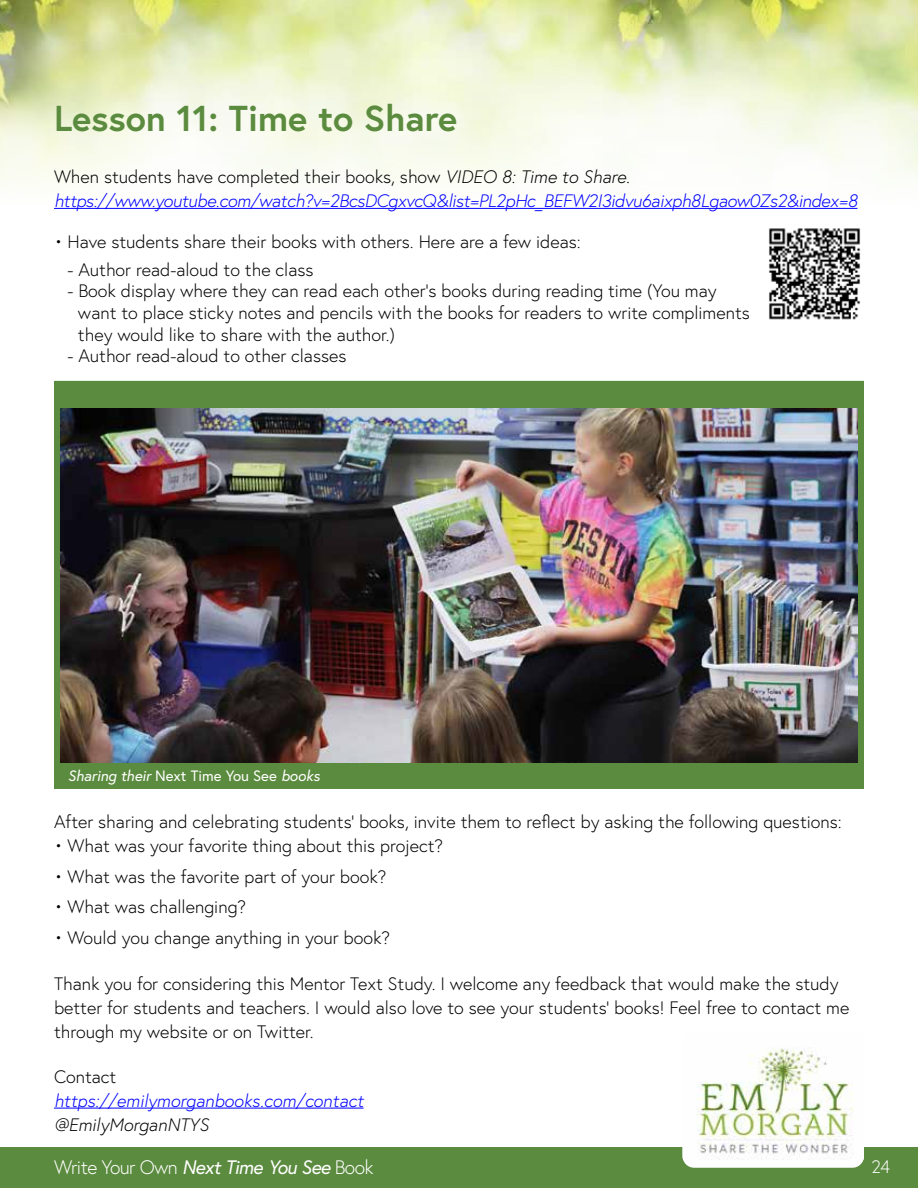
<style>
.page{position:relative;width:918px;height:1188px;background:#fff}
.page>*{position:absolute;margin:0;border:0;box-sizing:border-box;transform-origin:0 0}
.t1{font:700 36px "Europa";color:#5b8b3e}
.t2{font:300 19.5px "Europa";letter-spacing:-.03em;color:#fff}
.t3{font:300 18px/21.6px "Europa";color:#000}
.t4{font:italic 300 18px/24px "Europa";letter-spacing:-.02em;color:#00f}
.t5{font:italic 300 18px "Europa";color:#00f}
.t6{font:italic 300 18px "Europa";color:#000}
.t7{font:300 18px "Europa";color:#fff}
.t8{font:italic 15px "Europa";color:#fff}
.s1{font-style:normal;color:#000}
.s2{color:#000}
.s3{font-style:normal}
.s4{font-weight:400;font-style:italic}
</style>
<div class="page">
<div style="left:0;top:1148px;width:918px;height:40px;background:#5b8b3e"></div>
<img style="left:0;top:0;width:918px;height:186px">
<hr style="left:54px;top:208px;width:803px;height:1px;background:#00f">
<img style="left:769px;top:228px;width:92px;height:92px">
<img style="left:61px;top:407px;width:796px;height:356px">
<div style="left:54px;top:763px;width:810px;height:26px;background:#5b8b3e"></div>
<div style="left:56px;top:381px;width:806px;height:26px;background:#5b8b3e"></div>
<hr style="left:54px;top:1108px;width:310px;height:1px;background:#00f">
<div style="left:683px;top:1032px;width:181px;height:136px;background:#fff;border-radius:12px"></div>
<img style="left:697px;top:1047px;width:167px;height:113px">
<h1 class="t1" style="left:54px;top:94px;width:405px">Lesson 11: Time to Share</h1>
<p class="t4" style="left:54px;top:164px;width:805px"><span class="s1">When students have completed their books, show</span> <span class="s2">VIDEO 8: Time to Share. </span>https://www.youtube.com/watch?v=2BcsDCgxvcQ&amp;list=PL2pHc_BEFW2I3idvu6aixph8Lgaow0Zs2&amp;index=8</p>
<p class="t3" style="left:54px;top:230px;width:528px">• Have students share their books with others. Here are a few ideas:</p>
<p class="t3" style="left:68px;top:259px;width:248px">- Author read-aloud to the class</p>
<p class="t3" style="left:78px;top:280px;width:673px;text-indent:-10px">- Book display where they can read each other’s books during reading time (You may want to place sticky notes and pencils with the books for readers to write compliments they would like to share with the author.)</p>
<p class="t3" style="left:68px;top:345px;width:280px">- Author read-aloud to other classes</p>
<p class="t8" style="left:68px;top:766px;width:254px">Sharing their <span class="s3">Next Time You See</span> books</p>
<p class="t3" style="left:54px;top:811px;width:789px">After sharing and celebrating students’ books, invite them to reflect by asking the following questions:</p>
<p class="t3" style="left:54px;top:835px;width:391px">• What was your favorite thing about this project?</p>
<p class="t3" style="left:54px;top:865px;width:334px">• What was the favorite part of your book?</p>
<p class="t3" style="left:54px;top:896px;width:194px">• What was challenging?</p>
<p class="t3" style="left:54px;top:927px;width:338px">• Would you change anything in your book?</p>
<p class="t3" style="left:54px;top:971px;width:797px;line-height:24px">Thank you for considering this Mentor Text Study. I welcome any feedback that would make the study better for students and teachers. I would also love to see your students’ books! Feel free to contact me through my website or on Twitter.</p>
<p class="t3" style="left:54px;top:1065px;width:64px">Contact</p>
<p class="t5" style="left:54px;top:1089px;width:311px">https://emilymorganbooks.com/contact</p>
<p class="t6" style="left:54px;top:1113px;width:156px">@EmilyMorganNTYS</p>
<p class="t2" style="left:54px;top:1155px;width:321px">Write Your Own <span class="s4">Next Time You See</span> Book</p>
<p class="t7" style="left:872px;top:1155px;width:20px">24</p>
</div>
